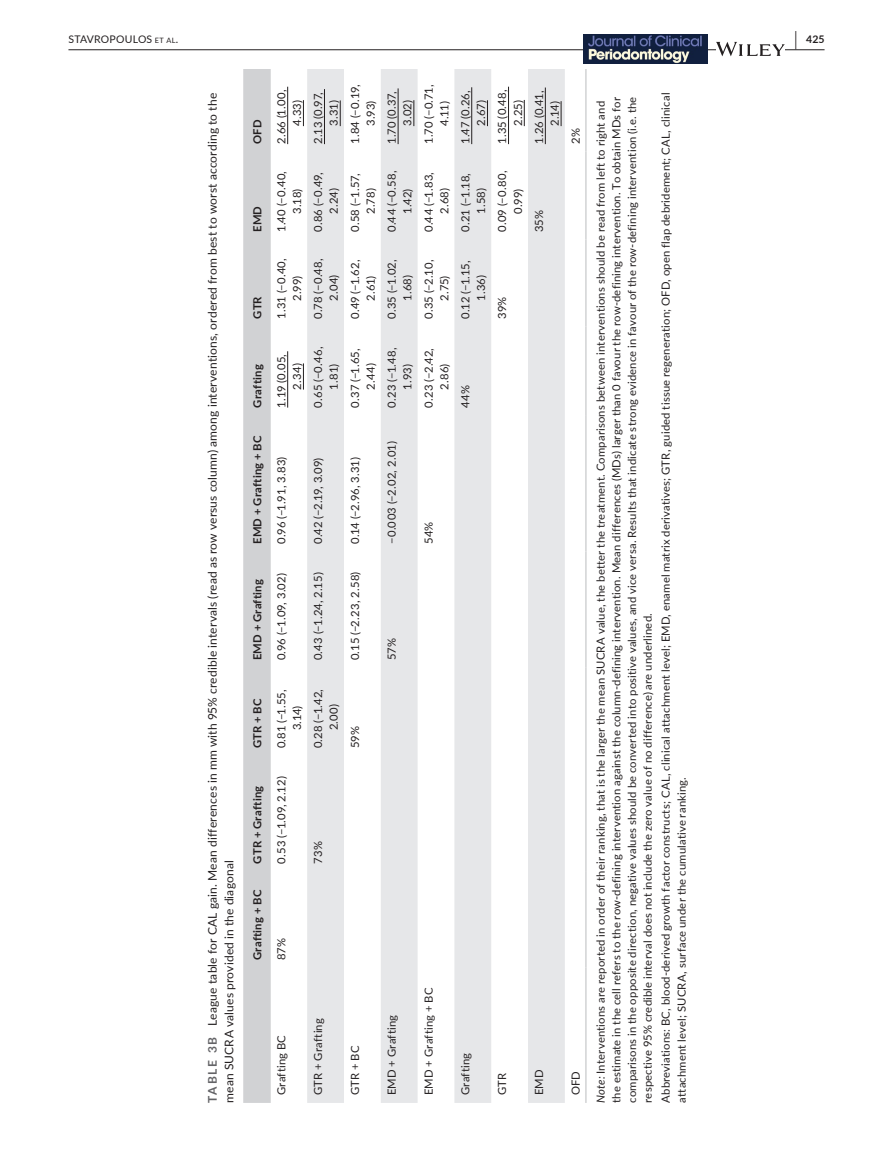
<style>
.page{position:relative;width:893px;height:1174px;background:#fff}
.page>*{position:absolute;margin:0;border:0;box-sizing:border-box;transform-origin:0 0}
.t1{font:12px/16.5px "Lato";letter-spacing:.015em;color:#231f20}
.t2{font:11.25px/15.8px "Lato";letter-spacing:.015em;color:#231f20;text-align:center}
.t3{font:700 11.25px "Lato";letter-spacing:.015em;color:#231f20}
.t4{font:10.5px "Lato";letter-spacing:.02em;color:#231f20}
.t5{font:700 10.5px "Lato";color:#231f20}
.s1{font-size:7.35px}
.s2{font-size:19.5px}
.s3{font-weight:700;color:#636366}
.s4{font-style:italic}
</style>
<div class="page">
<hr style="left:68px;top:49px;width:756px;height:1px;background:#231f20">
<img style="left:584px;top:34px;width:124px;height:30px">
<svg style="left:716px;top:42px;width:69px;height:14px"></svg>
<svg style="left:243px;top:69px;width:28px;height:1033px;background:#d3d4d6"></svg>
<svg style="left:307px;top:69px;width:258px;height:1033px;fill:#e6e7e9"></svg>
<hr style="left:585px;top:967px;width:2px;height:135px;background:#d1d2d4">
<hr style="left:585px;top:871px;width:2px;height:96px;background:#d1d2d4">
<hr style="left:585px;top:756px;width:2px;height:115px;background:#d1d2d4">
<hr style="left:585px;top:668px;width:2px;height:88px;background:#d1d2d4">
<hr style="left:585px;top:551px;width:2px;height:117px;background:#d1d2d4">
<hr style="left:585px;top:415px;width:2px;height:136px;background:#d1d2d4">
<hr style="left:585px;top:326px;width:2px;height:89px;background:#d1d2d4">
<hr style="left:585px;top:239px;width:2px;height:87px;background:#d1d2d4">
<hr style="left:585px;top:152px;width:2px;height:87px;background:#d1d2d4">
<hr style="left:585px;top:69px;width:2px;height:83px;background:#d1d2d4">
<hr style="left:287px;top:351px;width:1px;height:56px;background:#231f20">
<svg style="left:303px;top:363px;width:1px;height:26px"></svg>
<hr style="left:287px;top:87px;width:1px;height:57px;background:#231f20">
<svg style="left:303px;top:100px;width:1px;height:26px"></svg>
<hr style="left:324px;top:89px;width:1px;height:55px;background:#231f20">
<svg style="left:340px;top:100px;width:1px;height:26px"></svg>
<hr style="left:398px;top:88px;width:1px;height:56px;background:#231f20">
<svg style="left:414px;top:100px;width:1px;height:26px"></svg>
<hr style="left:471px;top:87px;width:1px;height:57px;background:#231f20">
<svg style="left:487px;top:100px;width:1px;height:26px"></svg>
<hr style="left:508px;top:87px;width:1px;height:57px;background:#231f20">
<svg style="left:524px;top:100px;width:1px;height:26px"></svg>
<hr style="left:545px;top:88px;width:1px;height:56px;background:#231f20">
<svg style="left:561px;top:101px;width:1px;height:25px"></svg>
<p class="t4" style="left:68px;top:31px;width:111px">STAVROPOULOS <span class="s1">et al</span> .</p>
<p class="t5" style="left:795px;top:31px;width:31px"><span class="s2">|</span> 425</p>
<p class="t1" style="left:204px;top:1102px;width:1011px;rotate:-90deg"><span class="s3">TABLE 3B</span> League table for CAL gain. Mean differences in mm with 95% credible intervals (read as row versus column) among interventions, ordered from best to worst according to the mean SUCRA values provided in the diagonal</p>
<p class="t3" style="left:249px;top:144px;width:26px;rotate:-90deg">OFD</p>
<p class="t3" style="left:249px;top:232px;width:28px;rotate:-90deg">EMD</p>
<p class="t3" style="left:249px;top:319px;width:24px;rotate:-90deg">GTR</p>
<p class="t3" style="left:249px;top:407px;width:45px;rotate:-90deg">Grafting</p>
<p class="t3" style="left:249px;top:544px;width:110px;rotate:-90deg">EMD + Grafting + BC</p>
<p class="t3" style="left:249px;top:660px;width:83px;rotate:-90deg">EMD + Grafting</p>
<p class="t3" style="left:249px;top:748px;width:51px;rotate:-90deg">GTR + BC</p>
<p class="t3" style="left:249px;top:863px;width:79px;rotate:-90deg">GTR + Grafting</p>
<p class="t3" style="left:249px;top:960px;width:72px;rotate:-90deg">Grafting + BC</p>
<p class="t2" style="left:273px;top:126px;width:38px;text-align:left;text-indent:-18px;rotate:-90deg">2.66 (1.00,<br>4.33)</p>
<p class="t2" style="left:310px;top:126px;width:36px;text-align:left;text-indent:-18px;rotate:-90deg">2.13 (0.97,<br>3.31)</p>
<p class="t2" style="left:347px;top:144px;width:61px;rotate:-90deg">1.84 (−0.19,<br>3.93)</p>
<p class="t2" style="left:383px;top:126px;width:36px;text-align:left;text-indent:-18px;rotate:-90deg">1.70 (0.37,<br>3.02)</p>
<p class="t2" style="left:420px;top:144px;width:61px;rotate:-90deg">1.70 (−0.71,<br>4.11)</p>
<p class="t2" style="left:457px;top:126px;width:37px;text-align:left;text-indent:-18px;rotate:-90deg">1.47 (0.26,<br>2.67)</p>
<p class="t2" style="left:494px;top:126px;width:38px;text-align:left;text-indent:-18px;rotate:-90deg">1.35 (0.48,<br>2.25)</p>
<p class="t2" style="left:531px;top:126px;width:37px;text-align:left;text-indent:-18px;rotate:-90deg">1.26 (0.41,<br>2.14)</p>
<p class="t2" style="left:273px;top:232px;width:62px;rotate:-90deg">1.40 (−0.40,<br>3.18)</p>
<p class="t2" style="left:310px;top:232px;width:61px;rotate:-90deg">0.86 (−0.49,<br>2.24)</p>
<p class="t2" style="left:347px;top:232px;width:60px;rotate:-90deg">0.58 (−1.57,<br>2.78)</p>
<p class="t2" style="left:383px;top:232px;width:63px;rotate:-90deg">0.44 (−0.58,<br>1.42)</p>
<p class="t2" style="left:420px;top:232px;width:62px;rotate:-90deg">0.44 (−1.83,<br>2.68)</p>
<p class="t2" style="left:457px;top:232px;width:60px;rotate:-90deg">0.21 (−1.18,<br>1.58)</p>
<p class="t2" style="left:494px;top:232px;width:63px;rotate:-90deg">0.09 (−0.80,<br>0.99)</p>
<p class="t2" style="left:273px;top:319px;width:62px;rotate:-90deg">1.31 (−0.40,<br>2.99)</p>
<p class="t2" style="left:310px;top:319px;width:62px;rotate:-90deg">0.78 (−0.48,<br>2.04)</p>
<p class="t2" style="left:347px;top:319px;width:61px;rotate:-90deg">0.49 (−1.62,<br>2.61)</p>
<p class="t2" style="left:383px;top:319px;width:61px;rotate:-90deg">0.35 (−1.02,<br>1.68)</p>
<p class="t2" style="left:420px;top:319px;width:61px;rotate:-90deg">0.35 (−2.10,<br>2.75)</p>
<p class="t2" style="left:457px;top:319px;width:60px;rotate:-90deg">0.12 (−1.15,<br>1.36)</p>
<p class="t2" style="left:494px;top:319px;width:24px;rotate:-90deg">39%</p>
<p class="t2" style="left:531px;top:232px;width:23px;rotate:-90deg">35%</p>
<p class="t2" style="left:567px;top:144px;width:17px;rotate:-90deg">2%</p>
<p class="t2" style="left:273px;top:389px;width:37px;text-align:left;text-indent:-18px;rotate:-90deg">1.19 (0.05,<br>2.34)</p>
<p class="t2" style="left:310px;top:407px;width:62px;rotate:-90deg">0.65 (−0.46,<br>1.81)</p>
<p class="t2" style="left:347px;top:407px;width:61px;rotate:-90deg">0.37 (−1.65,<br>2.44)</p>
<p class="t2" style="left:383px;top:407px;width:61px;rotate:-90deg">0.23 (−1.48,<br>1.93)</p>
<p class="t2" style="left:420px;top:407px;width:61px;rotate:-90deg">0.23 (−2.42,<br>2.86)</p>
<p class="t2" style="left:457px;top:407px;width:24px;rotate:-90deg">44%</p>
<p class="t2" style="left:273px;top:544px;width:89px;rotate:-90deg">0.96 (−1.91, 3.83)</p>
<p class="t2" style="left:273px;top:660px;width:88px;rotate:-90deg">0.96 (−1.09, 3.02)</p>
<p class="t2" style="left:310px;top:544px;width:88px;rotate:-90deg">0.42 (−2.19, 3.09)</p>
<p class="t2" style="left:310px;top:660px;width:89px;rotate:-90deg">0.43 (−1.24, 2.15)</p>
<p class="t2" style="left:347px;top:544px;width:88px;rotate:-90deg">0.14 (−2.96, 3.31)</p>
<p class="t2" style="left:347px;top:660px;width:90px;rotate:-90deg">0.15 (−2.23, 2.58)</p>
<p class="t2" style="left:273px;top:748px;width:61px;rotate:-90deg">0.81 (−1.55,<br>3.14)</p>
<p class="t2" style="left:310px;top:748px;width:61px;rotate:-90deg">0.28 (−1.42,<br>2.00)</p>
<p class="t2" style="left:347px;top:748px;width:24px;rotate:-90deg">59%</p>
<p class="t2" style="left:273px;top:863px;width:89px;rotate:-90deg">0.53 (−1.09, 2.12)</p>
<p class="t2" style="left:310px;top:863px;width:24px;rotate:-90deg">73%</p>
<p class="t2" style="left:383px;top:544px;width:104px;rotate:-90deg">−0.003 (−2.02, 2.01)</p>
<p class="t2" style="left:383px;top:660px;width:24px;rotate:-90deg">57%</p>
<p class="t2" style="left:420px;top:544px;width:24px;rotate:-90deg">54%</p>
<p class="t2" style="left:273px;top:960px;width:24px;rotate:-90deg">87%</p>
<p class="t2" style="left:273px;top:1095px;width:62px;rotate:-90deg">Grafting BC</p>
<p class="t2" style="left:310px;top:1095px;width:79px;rotate:-90deg">GTR + Grafting</p>
<p class="t2" style="left:347px;top:1095px;width:51px;rotate:-90deg">GTR + BC</p>
<p class="t2" style="left:383px;top:1095px;width:82px;rotate:-90deg">EMD + Grafting</p>
<p class="t2" style="left:420px;top:1095px;width:109px;rotate:-90deg">EMD + Grafting + BC</p>
<p class="t2" style="left:457px;top:1095px;width:44px;rotate:-90deg">Grafting</p>
<p class="t2" style="left:494px;top:1095px;width:24px;rotate:-90deg">GTR</p>
<p class="t2" style="left:531px;top:1095px;width:27px;rotate:-90deg">EMD</p>
<p class="t2" style="left:567px;top:1095px;width:26px;rotate:-90deg">OFD</p>
<p class="t2" style="left:592px;top:1103px;width:1007px;text-align:left;rotate:-90deg"><span class="s4">Note:</span> Interventions are reported in order of their ranking, that is the larger the mean SUCRA value, the better the treatment. Comparisons between interventions should be read from left to right and the estimate in the cell refers to the row-defining intervention against the column-defining intervention. Mean differences (MDs) larger than 0 favour the row-defining intervention. To obtain MDs for comparisons in the opposite direction, negative values should be converted into positive values, and vice versa. Results that indicate strong evidence in favour of the row-defining intervention (i.e. the respective 95% credible interval does not include the zero value of no difference) are underlined.</p>
<p class="t2" style="left:657px;top:1103px;width:1011px;text-align:left;rotate:-90deg">Abbreviations: BC, blood-derived growth factor constructs; CAL, clinical attachment level; EMD, enamel matrix derivatives; GTR, guided tissue regeneration; OFD, open flap debridement; CAL, clinical attachment level; SUCRA, surface under the cumulative ranking.</p>
</div>
